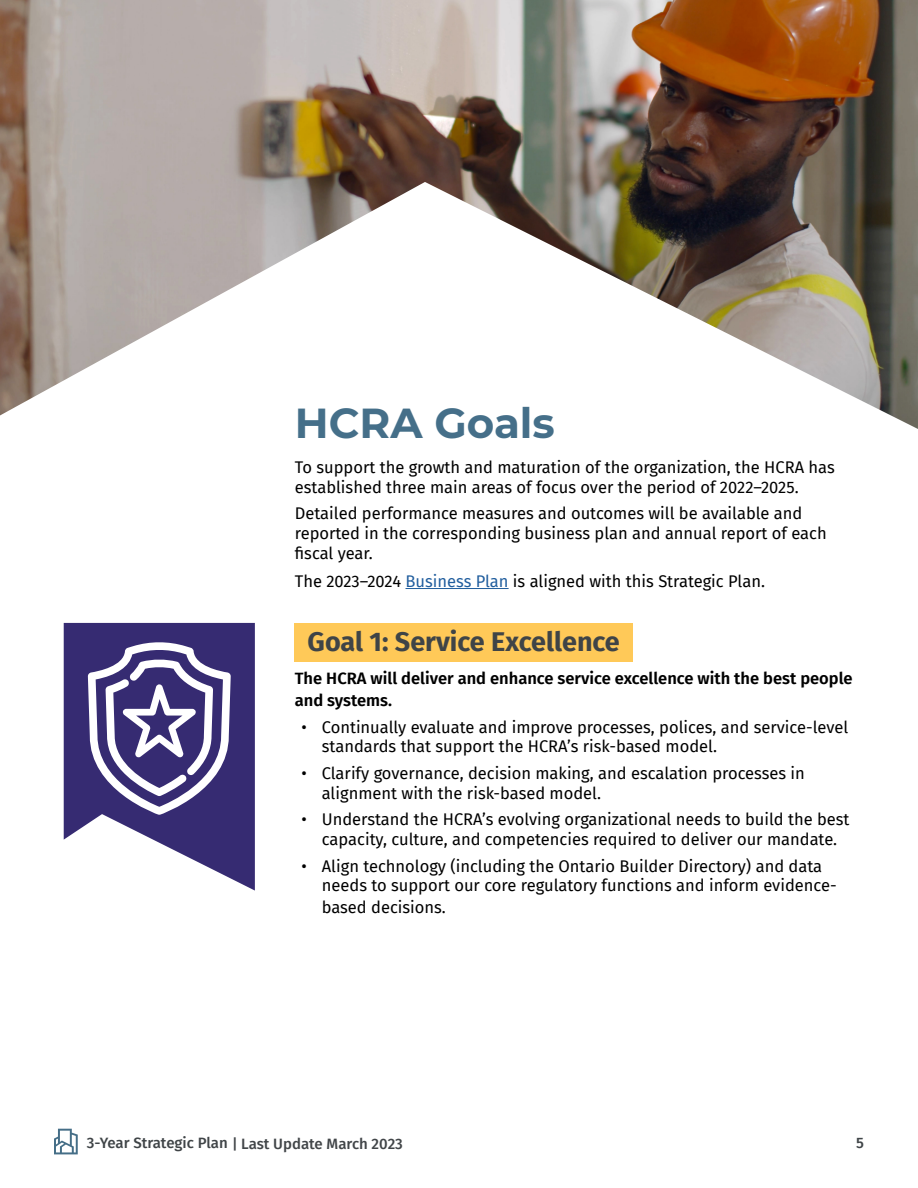
<style>
.page{position:relative;width:918px;height:1188px;background:#fff}
.page>*{position:absolute;margin:0;border:0;box-sizing:border-box;transform-origin:0 0}
.t1{font:700 42px "Montserrat";color:#456f89}
.t2{font:700 27px "Fira Sans";color:#3f4447}
.t3{font:16.5px/19.8px "Fira Sans";color:#000}
.t4{font:600 16.5px/21.6px "Fira Sans";color:#000}
.t5{font:500 15px "Fira Sans";color:#3f4447}
.s1{color:#215e9e}
.s2{font-size:14.4px;color:#414548}
.s3{color:#414548}
</style>
<div class="page">
<svg style="left:54px;top:1129px;width:24px;height:25px"></svg>
<svg style="left:64px;top:623px;width:191px;height:268px;fill:#362b72"></svg>
<svg style="left:88px;top:641px;width:143px;height:174px"></svg>
<img style="left:0;top:0;width:918px;height:429px">
<hr style="left:406px;top:588px;width:103px;height:1px;background:#215e9e">
<div style="left:295px;top:623px;width:338px;height:39px;background:#ffc958"></div>
<h1 class="t1" style="left:295px;top:395px;width:262px">HCRA Goals</h1>
<p class="t3" style="left:295px;top:457px;width:541px">To support the growth and maturation of the organization, the HCRA has established three main areas of focus over the period of 2022–2025.</p>
<p class="t3" style="left:295px;top:503px;width:534px">Detailed performance measures and outcomes will be available and reported in the corresponding business plan and annual report of each fiscal year.</p>
<p class="t3" style="left:295px;top:571px;width:472px">The 2023–2024 <span class="s1">Business Plan</span> is aligned with this Strategic Plan.</p>
<h2 class="t2" style="left:308px;top:619px;width:314px">Goal 1: Service Excellence</h2>
<p class="t4" style="left:295px;top:667px;width:559px">The HCRA will deliver and enhance service excellence with the best people and systems.</p>
<p class="t3" style="left:322px;top:717px;width:528px;text-indent:-20px">• Continually evaluate and improve processes, polices, and service-level standards that support the HCRA’s risk-based model.</p>
<p class="t3" style="left:322px;top:763px;width:485px;text-indent:-20px">• Clarify governance, decision making, and escalation processes in alignment with the risk-based model.</p>
<p class="t3" style="left:302px;top:809px;width:549px;text-align:center">• Understand the HCRA’s evolving organizational needs to build the best capacity, culture, and competencies required to deliver our mandate.</p>
<p class="t3" style="left:322px;top:856px;width:516px;text-indent:-20px">• Align technology (including the Ontario Builder Directory) and data needs to support our core regulatory functions and inform evidence-</p>
<p class="t3" style="left:322px;top:897px;width:126px">based decisions.</p>
<p class="t5" style="left:87px;top:1131px;width:317px">3-Year Strategic Plan <span class="s2">|</span> <span class="s3">Last Update March 2023</span></p>
<p class="t5" style="left:856px;top:1131px;width:9px">5</p>
</div>
